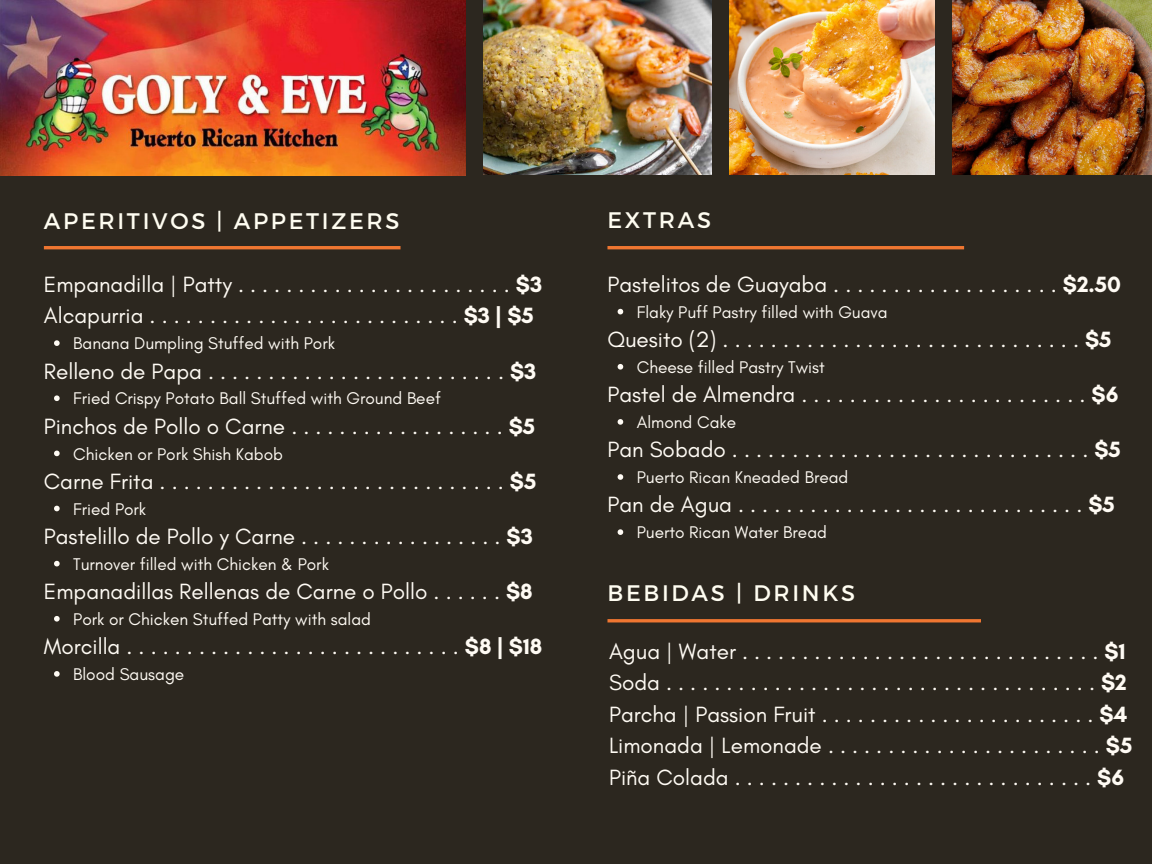
<style>
.page{position:relative;width:1152px;height:864px;background:#2c271f}
.page>*{position:absolute;margin:0;border:0;box-sizing:border-box;transform-origin:0 0}
.t1{font:22.5px/31.5px "Glacial Indifference";color:#fffbf4}
.t2{font:22.5px "Montserrat";letter-spacing:.12em;color:#fffdf1}
.t3{font:17.25px "Glacial Indifference";color:#fffbf4}
.s1{font-weight:700}
</style>
<div class="page">
<img style="left:0;top:0;width:466px;height:176px">
<img style="left:730px;top:0;width:205px;height:175px">
<img style="left:483px;top:0;width:229px;height:175px">
<img style="left:953px;top:0;width:199px;height:175px">
<hr style="left:44px;top:246px;width:357px;height:3px;background:#ef7631">
<svg style="left:54px;top:340px;width:6px;height:6px"></svg>
<svg style="left:54px;top:395px;width:6px;height:6px"></svg>
<svg style="left:54px;top:451px;width:6px;height:5px"></svg>
<svg style="left:54px;top:506px;width:6px;height:5px"></svg>
<svg style="left:54px;top:561px;width:6px;height:5px"></svg>
<svg style="left:54px;top:616px;width:6px;height:6px"></svg>
<svg style="left:54px;top:671px;width:6px;height:6px"></svg>
<hr style="left:607px;top:619px;width:374px;height:3px;background:#ef7631">
<svg style="left:618px;top:309px;width:5px;height:5px"></svg>
<svg style="left:618px;top:364px;width:5px;height:6px"></svg>
<svg style="left:618px;top:419px;width:5px;height:6px"></svg>
<svg style="left:618px;top:474px;width:5px;height:6px"></svg>
<svg style="left:618px;top:529px;width:5px;height:6px"></svg>
<hr style="left:607px;top:246px;width:357px;height:3px;background:#ef7631">
<p class="t2" style="left:44px;top:206px;width:357px">APERITIVOS | APPETIZERS</p>
<p class="t1" style="left:44px;top:268px;width:500px">Empanadilla|Patty.......................<span class="s1">$3<br></span>Alcapurria..........................<span class="s1">$3 | $5</span></p>
<p class="t1" style="left:44px;top:355px;width:494px">RellenodePapa.........................<span class="s1">$3</span></p>
<p class="t1" style="left:44px;top:410px;width:493px">PinchosdePollooCarne..................<span class="s1">$5</span></p>
<p class="t1" style="left:44px;top:465px;width:494px">CarneFrita.............................<span class="s1">$5</span></p>
<p class="t1" style="left:44px;top:520px;width:491px">PastelillodePolloyCarne.................<span class="s1">$3</span></p>
<p class="t1" style="left:44px;top:575px;width:490px">Empanadillas Rellenas de Carne o Pollo . . . . . . <span class="s1">$8</span></p>
<p class="t1" style="left:44px;top:631px;width:500px">Morcilla............................<span class="s1">$8 | $18</span></p>
<p class="t3" style="left:73px;top:333px;width:263px">Banana Dumpling Stuffed with Pork</p>
<p class="t3" style="left:73px;top:388px;width:369px">Fried Crispy Potato Ball Stuffed with Ground Beef</p>
<p class="t3" style="left:73px;top:443px;width:211px">Chicken or Pork Shish Kabob</p>
<p class="t3" style="left:73px;top:498px;width:75px">Fried Pork</p>
<p class="t3" style="left:73px;top:553px;width:257px">Turnover filled with Chicken &amp; Pork</p>
<p class="t3" style="left:73px;top:609px;width:299px">Pork or Chicken Stuffed Patty with salad</p>
<p class="t3" style="left:73px;top:664px;width:113px">Blood Sausage</p>
<p class="t2" style="left:607px;top:206px;width:105px">EXTRAS</p>
<p class="t1" style="left:607px;top:268px;width:515px">PastelitosdeGuayaba...................<span class="s1">$2.50</span></p>
<p class="t1" style="left:607px;top:323px;width:506px">Quesito(2)..............................<span class="s1">$5</span></p>
<p class="t1" style="left:607px;top:379px;width:512px">PasteldeAlmendra........................<span class="s1">$6</span></p>
<p class="t1" style="left:607px;top:434px;width:515px">PanSobado..............................<span class="s1">$5</span></p>
<p class="t1" style="left:607px;top:489px;width:509px">PandeAgua.............................<span class="s1">$5</span></p>
<p class="t3" style="left:637px;top:301px;width:252px">Flaky Puff Pastry filled with Guava</p>
<p class="t3" style="left:637px;top:357px;width:189px">Cheese filled Pastry Twist</p>
<p class="t3" style="left:637px;top:412px;width:101px">Almond Cake</p>
<p class="t3" style="left:637px;top:467px;width:213px">Puerto Rican Kneaded Bread</p>
<p class="t3" style="left:637px;top:522px;width:192px">Puerto Rican Water Bread</p>
<p class="t2" style="left:607px;top:578px;width:249px">BEBIDAS | DRINKS</p>
<p class="t1" style="left:609px;top:635px;width:525px">Agua|Water..............................<span class="s1">$1<br></span>Soda....................................<span class="s1">$2<br></span>Parcha|PassionFruit.......................<span class="s1">$4<br></span>Limonada|Lemonade.......................<span class="s1">$5<br></span>PiñaColada..............................<span class="s1">$6</span></p>
</div>
